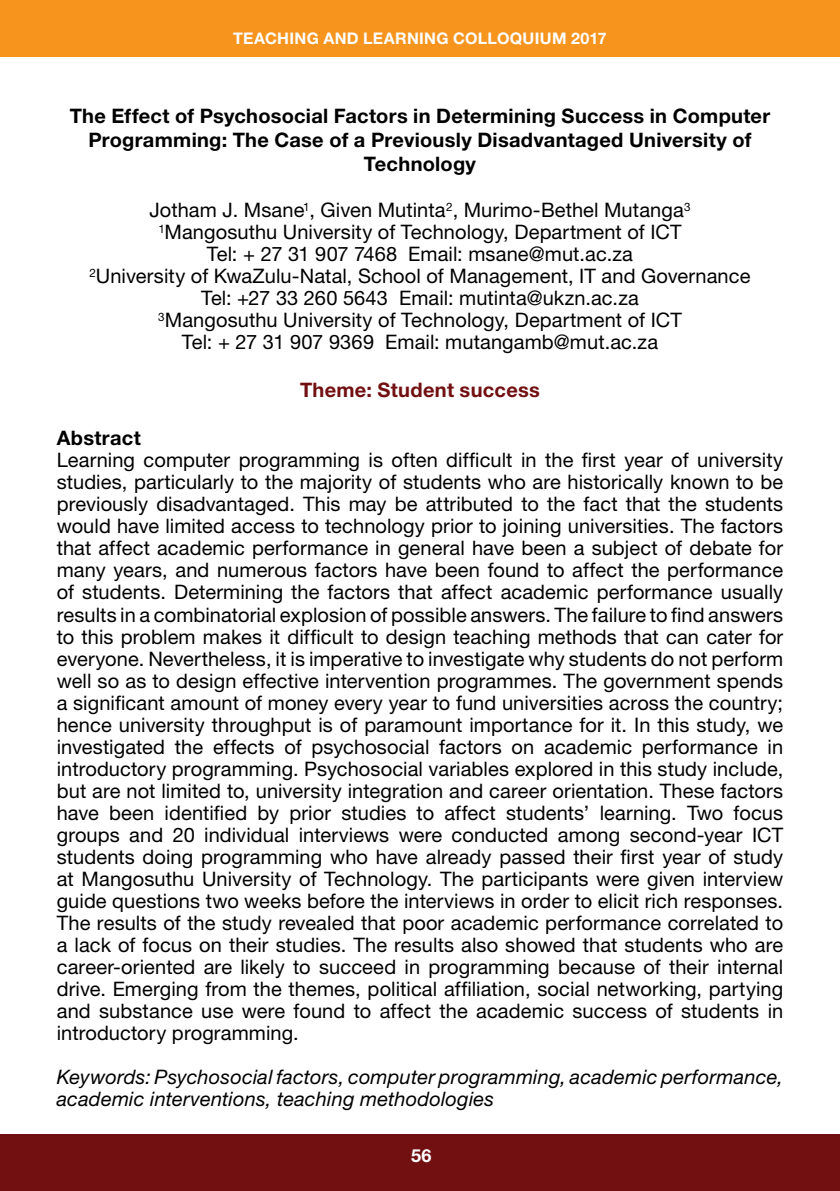
<style>
.page{position:relative;width:840px;height:1191px;background:#fff}
.page>*{position:absolute;margin:0;border:0;box-sizing:border-box;transform-origin:0 0}
.t1{font:20px/22px "Helvetica Neue LT Std";letter-spacing:.005em;color:#000;text-align:center}
.t2{font:700 20px/24px "Helvetica Neue LT Std";letter-spacing:.015em;color:#000;text-align:center}
.t3{font:italic 20px/22px "Helvetica Neue LT Std";letter-spacing:.01em;color:#000}
.t4{font:700 20px "Helvetica Neue LT Std";letter-spacing:.015em;color:#710f11}
.t5{font:700 18px "Helvetica Neue LT Std";color:#fff}
.t6{font:700 16px "Helvetica Neue LT Std";letter-spacing:.02em;color:#fff}
</style>
<div class="page">
<div style="left:0;top:0;width:839px;height:57px;background:#f7941e"></div>
<div style="left:0;top:1134px;width:839px;height:57px;background:#710f11"></div>
<p class="t6" style="left:233px;top:29px;width:374px">TEACHING AND LEARNING COLLOQUIUM 2017</p>
<p class="t2" style="left:70px;top:104px;width:701px">The Effect of Psychosocial Factors in Determining Success in Computer<br>Programming: The Case of a Previously Disadvantaged University of<br>Technology</p>
<p class="t1" style="left:89px;top:199px;width:662px">Jotham J. Msane<sup>1</sup>, Given Mutinta<sup>2</sup>, Murimo-Bethel Mutanga<sup>3<br>1</sup>Mangosuthu University of Technology, Department of ICT<br>Tel: + 27 31 907 7468 Email: msane@mut.ac.za<br><sup>2</sup>University of KwaZulu-Natal, School of Management, IT and Governance Tel: +27 33 260 5643 Email: mutinta@ukzn.ac.za<br><sup>3</sup>Mangosuthu University of Technology, Department of ICT<br>Tel: + 27 31 907 9369 Email: mutangamb@mut.ac.za</p>
<p class="t4" style="left:300px;top:378px;width:241px">Theme: Student success</p>
<p class="t2" style="left:57px;top:426px;width:85px">Abstract</p>
<p class="t1" style="left:57px;top:449px;width:727px;text-align:justify">Learning computer programming is often difficult in the first year of university studies, particularly to the majority of students who are historically known to be previously disadvantaged. This may be attributed to the fact that the students would have limited access to technology prior to joining universities. The factors that affect academic performance in general have been a subject of debate for many years, and numerous factors have been found to affect the performance of students. Determining the factors that affect academic performance usually results in a combinatorial explosion of possible answers. The failure to find answers to this problem makes it difficult to design teaching methods that can cater for everyone. Nevertheless, it is imperative to investigate why students do not perform well so as to design effective intervention programmes. The government spends a significant amount of money every year to fund universities across the country; hence university throughput is of paramount importance for it. In this study, we investigated the effects of psychosocial factors on academic performance in introductory programming. Psychosocial variables explored in this study include, but are not limited to, university integration and career orientation. These factors have been identified by prior studies to affect students’ learning. Two focus groups and 20 individual interviews were conducted among second-year ICT students doing programming who have already passed their first year of study at Mangosuthu University of Technology. The participants were given interview guide questions two weeks before the interviews in order to elicit rich responses.<br>The results of the study revealed that poor academic performance correlated to a lack of focus on their studies. The results also showed that students who are career-oriented are likely to succeed in programming because of their internal drive. Emerging from the themes, political affiliation, social networking, partying and substance use were found to affect the academic success of students in introductory programming.</p>
<p class="t3" style="left:57px;top:1065px;width:727px">Keywords: Psychosocial factors, computer programming, academic performance, academic interventions, teaching methodologies</p>
<p class="t5" style="left:411px;top:1144px;width:22px">56</p>
</div>
